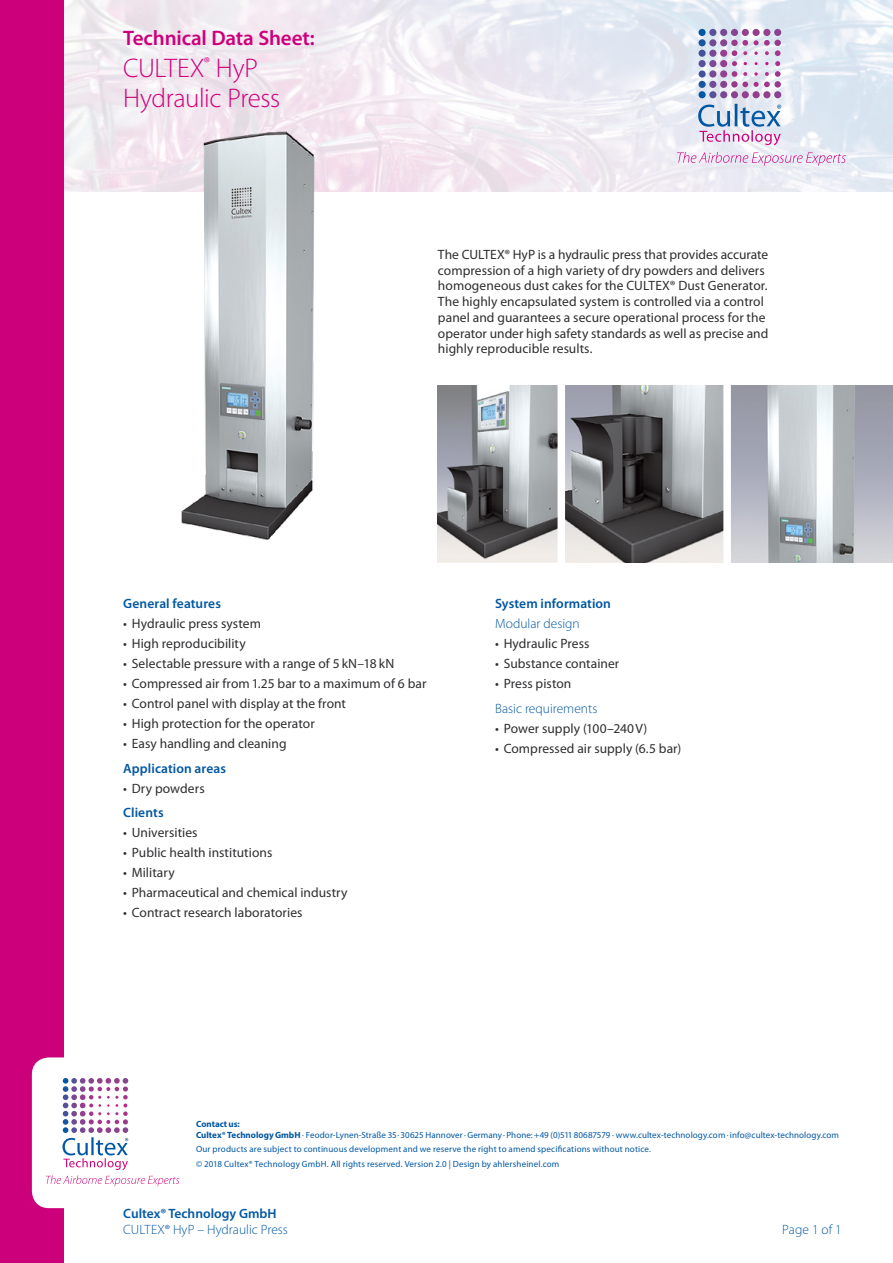
<style>
.page{position:relative;width:893px;height:1263px;background:#fff}
.page>*{position:absolute;margin:0;border:0;box-sizing:border-box;transform-origin:0 0}
.Title_NEU{font:300 27px/30px "Myriad Pro";letter-spacing:-.015em;color:#cd007b}
.TDS_Sub{font:600 21px "Myriad Pro";letter-spacing:-.01em;color:#cd007b}
.Copy_NEU{font:13.5px/15.8px "Myriad Pro";color:#2e2d30}
.Head_Bullets_NEU{font:600 13.5px "Myriad Pro";letter-spacing:.005em;color:#0057a3}
.Footer_NEU{font:300 13.5px/15.8px "Myriad Pro";color:#0057a3}
.Subhead_Bullets_NEU{font:300 13.5px "Myriad Pro";color:#0057a3}
.t1{font:9px/10.5px "Myriad Pro";letter-spacing:.015em;color:#0057a3}
.s1{font-weight:700}
.s2{font-weight:600}
</style>
<div class="page">
<svg style="left:64px;top:0;width:829px;height:192px;fill:#eee9f2"></svg>
<div style="left:0;top:0;width:64px;height:1263px;background:#cd007b"></div>
<div style="left:32px;top:1057px;width:136px;height:151px;background:#fff;border-radius:17px"></div>
<img style="left:113px;top:120px;width:293px;height:420px">
<img style="left:438px;top:385px;width:120px;height:177px">
<img style="left:565px;top:385px;width:328px;height:177px">
<div style="left:723px;top:374px;width:8px;height:204px;background:#fff"></div>
<div style="left:698px;top:91px;width:8px;height:7px;background:#0057a3;border-radius:50%"></div>
<div style="left:709px;top:91px;width:7px;height:7px;background:#585099;border-radius:50%"></div>
<div style="left:720px;top:91px;width:7px;height:7px;background:#784a94;border-radius:50%"></div>
<div style="left:731px;top:91px;width:7px;height:7px;background:#874590;border-radius:50%"></div>
<div style="left:742px;top:91px;width:7px;height:7px;background:#93418e;border-radius:50%"></div>
<div style="left:752px;top:91px;width:8px;height:7px;background:#953e8d;border-radius:50%"></div>
<div style="left:763px;top:91px;width:7px;height:7px;background:#93418e;border-radius:50%"></div>
<div style="left:774px;top:91px;width:7px;height:7px;background:#874590;border-radius:50%"></div>
<div style="left:698px;top:81px;width:8px;height:7px;background:#1956a0;border-radius:50%"></div>
<div style="left:709px;top:81px;width:7px;height:7px;background:#714b95;border-radius:50%"></div>
<div style="left:720px;top:81px;width:7px;height:7px;background:#874590;border-radius:50%"></div>
<div style="left:698px;top:70px;width:8px;height:8px;background:#45529b;border-radius:50%"></div>
<div style="left:709px;top:70px;width:7px;height:8px;background:#7a4893;border-radius:50%"></div>
<div style="left:720px;top:70px;width:7px;height:8px;background:#93418e;border-radius:50%"></div>
<div style="left:698px;top:60px;width:8px;height:7px;background:#585099;border-radius:50%"></div>
<div style="left:709px;top:60px;width:7px;height:7px;background:#7d4893;border-radius:50%"></div>
<div style="left:720px;top:60px;width:7px;height:7px;background:#953e8d;border-radius:50%"></div>
<div style="left:698px;top:50px;width:8px;height:7px;background:#45529b;border-radius:50%"></div>
<div style="left:709px;top:50px;width:7px;height:7px;background:#7a4893;border-radius:50%"></div>
<div style="left:720px;top:50px;width:7px;height:7px;background:#93418e;border-radius:50%"></div>
<div style="left:698px;top:39px;width:8px;height:7px;background:#1956a0;border-radius:50%"></div>
<div style="left:709px;top:39px;width:7px;height:7px;background:#714b95;border-radius:50%"></div>
<div style="left:720px;top:39px;width:7px;height:7px;background:#874590;border-radius:50%"></div>
<svg style="left:732px;top:40px;width:16px;height:47px"></svg>
<svg style="left:754px;top:40px;width:26px;height:47px"></svg>
<div style="left:774px;top:40px;width:7px;height:6px;background:#973c8c;border-radius:50%"></div>
<div style="left:698px;top:29px;width:8px;height:7px;background:#0057a3;border-radius:50%"></div>
<div style="left:709px;top:29px;width:7px;height:7px;background:#585099;border-radius:50%"></div>
<div style="left:720px;top:29px;width:7px;height:7px;background:#784a94;border-radius:50%"></div>
<div style="left:731px;top:29px;width:7px;height:7px;background:#874590;border-radius:50%"></div>
<div style="left:742px;top:29px;width:7px;height:7px;background:#93418e;border-radius:50%"></div>
<div style="left:752px;top:29px;width:8px;height:7px;background:#953e8d;border-radius:50%"></div>
<div style="left:763px;top:29px;width:7px;height:7px;background:#93418e;border-radius:50%"></div>
<div style="left:774px;top:29px;width:7px;height:7px;background:#874590;border-radius:50%"></div>
<svg style="left:698px;top:104px;width:83px;height:41px;background:#c1c2dd"></svg>
<svg style="left:677px;top:152px;width:169px;height:14px"></svg>
<svg style="left:46px;top:1078px;width:133px;height:108px"></svg>
<p class="TDS_Sub" style="left:123px;top:24px;width:193px">Technical Data Sheet:</p>
<p class="Title_NEU" style="left:123px;top:52px;width:158px">CULTEX<sup>®</sup> HyP<br>Hydraulic Press</p>
<p class="Copy_NEU" style="left:438px;top:246px;width:332px">The CULTEX® HyP is a hydraulic press that provides accurate compression of a high variety of dry powders and delivers homogeneous dust cakes for the CULTEX® Dust Generator.<br>The highly encapsulated system is controlled via a control panel and guarantees a secure operational process for the operator under high safety standards as well as precise and highly reproducible results.</p>
<p class="Head_Bullets_NEU" style="left:123px;top:595px;width:99px">General features</p>
<p class="Copy_NEU" style="left:123px;top:616px;width:139px">• Hydraulic press system</p>
<p class="Copy_NEU" style="left:123px;top:636px;width:124px">• High reproducibility</p>
<p class="Copy_NEU" style="left:123px;top:656px;width:273px">• Selectable pressure with a range of 5 kN–18 kN</p>
<p class="Copy_NEU" style="left:123px;top:676px;width:305px">• Compressed air from 1.25 bar to a maximum of 6 bar</p>
<p class="Copy_NEU" style="left:123px;top:696px;width:224px">• Control panel with display at the front</p>
<p class="Copy_NEU" style="left:123px;top:716px;width:193px">• High protection for the operator</p>
<p class="Copy_NEU" style="left:123px;top:736px;width:165px">• Easy handling and cleaning</p>
<p class="Head_Bullets_NEU" style="left:123px;top:759px;width:104px">Application areas</p>
<p class="Copy_NEU" style="left:123px;top:780px;width:83px">• Dry powders</p>
<p class="Head_Bullets_NEU" style="left:123px;top:804px;width:42px">Clients</p>
<p class="Copy_NEU" style="left:123px;top:824px;width:76px">• Universities</p>
<p class="Copy_NEU" style="left:123px;top:844px;width:151px">• Public health institutions</p>
<p class="Copy_NEU" style="left:123px;top:864px;width:53px">• Military</p>
<p class="Copy_NEU" style="left:123px;top:884px;width:226px">• Pharmaceutical and chemical industry</p>
<p class="Copy_NEU" style="left:123px;top:904px;width:181px">• Contract research laboratories</p>
<p class="Head_Bullets_NEU" style="left:495px;top:595px;width:117px">System information</p>
<p class="Subhead_Bullets_NEU" style="left:495px;top:616px;width:86px">Modular design</p>
<p class="Copy_NEU" style="left:495px;top:636px;width:96px">• Hydraulic Press</p>
<p class="Copy_NEU" style="left:495px;top:656px;width:126px">• Substance container</p>
<p class="Copy_NEU" style="left:495px;top:676px;width:78px">• Press piston</p>
<p class="Subhead_Bullets_NEU" style="left:495px;top:700px;width:104px">Basic requirements</p>
<p class="Copy_NEU" style="left:495px;top:720px;width:153px">• Power supply (100–240V)</p>
<p class="Copy_NEU" style="left:495px;top:740px;width:187px">• Compressed air supply (6.5 bar)</p>
<p class="t1" style="left:196px;top:1119px;width:644px"><span class="s1">Contact us:<br>Cultex® Technology GmbH</span> ∙ Feodor-Lynen-Straße 35 ∙ 30625 Hannover ∙ Germany · Phone: +49 (0)511 80687579 ∙ www.cultex-technology.com ∙ info@cultex-technology.com</p>
<p class="t1" style="left:196px;top:1144px;width:456px">Our products are subject to continuous development and we reserve the right to amend specifications without notice.</p>
<p class="t1" style="left:196px;top:1159px;width:365px">© 2018 Cultex® Technology GmbH. All rights reserved. Version 2.0 | Design by ahlersheinel.com</p>
<p class="Footer_NEU" style="left:123px;top:1206px;width:166px"><span class="s2">Cultex® Technology GmbH<br></span>CULTEX® HyP – Hydraulic Press</p>
<p class="Footer_NEU" style="left:782px;top:1221px;width:61px">Page 1 of 1</p>
</div>
